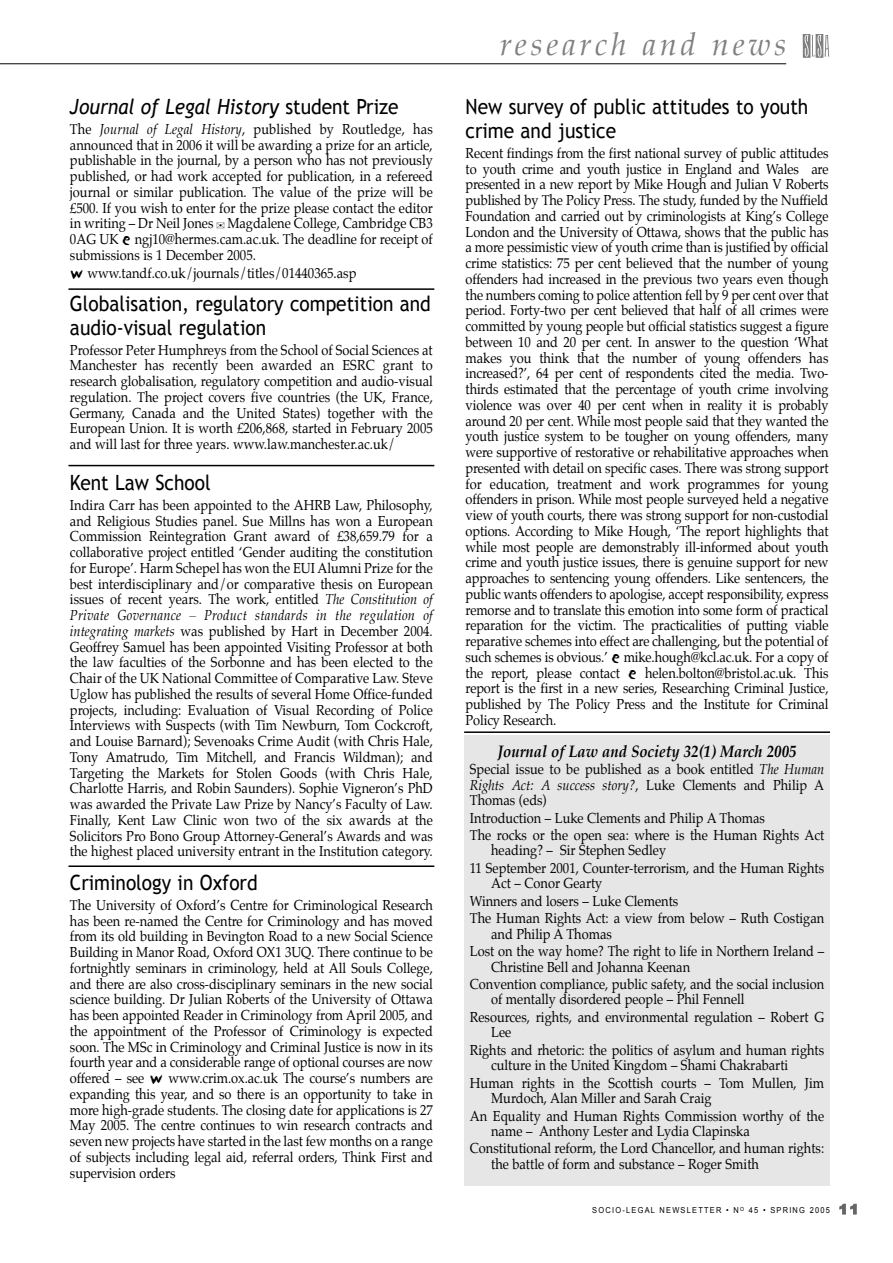
<style>
.page{position:relative;width:893px;height:1263px;background:#fff}
.page>*{position:absolute;margin:0;border:0;box-sizing:border-box;transform-origin:0 0}
.t1{font:italic 31.5px "Palatino";letter-spacing:.12em;color:#808080}
.t2{font:21px/24px "Trebuchet MS";color:#000;scale:.91 1}
.t3{font:italic 21px "Trebuchet MS";color:#000;scale:.91 1}
.t4{font:italic 700 16.5px "Palatino";color:#000;scale:.9 1}
.t5{font:14.25px/15.8px "Palatino";color:#000;scale:.9 1}
.t6{font:8.25px "Arial";letter-spacing:.165em;color:#000;scale:.9 1}
.s1{font-style:normal}
.s2{font-style:italic}
.s3{font-family:"Sand"}
.s4{font-weight:900;font-size:13.5px;color:#666}
</style>
<div class="page">
<img style="left:802px;top:34px;width:28px;height:24px">
<hr style="left:0;top:64px;width:786px;height:1px;background:#000">
<div style="left:464px;top:736px;width:366px;height:450px;background:#e6e6e6"></div>
<hr style="left:68px;top:866px;width:366px;height:1px;background:#000">
<hr style="left:68px;top:465px;width:366px;height:1px;background:#000">
<hr style="left:68px;top:288px;width:366px;height:2px;background:#000">
<hr style="left:464px;top:731px;width:366px;height:2px;background:#000">
<h2 class="t3" style="left:70px;top:94px;width:363px">Journal of Legal History <span class="s1">student Prize</span></h2>
<p class="t5" style="left:70px;top:122px;width:404px;text-align:justify">The <span class="s2">Journal of Legal History</span>, published by Routledge, has announced that in 2006 it will be awarding a prize for an article, publishable in the journal, by a person who has not previously published, or had work accepted for publication, in a refereed journal or similar publication. The value of the prize will be £500. If you wish to enter for the prize please contact the editor in writing – Dr Neil Jones ✉ Magdalene College, Cambridge CB3<br>0AG UK <span class="s3">E</span> ngj10@hermes.cam.ac.uk. The deadline for receipt of submissions is 1 December 2005.</p>
<p class="t5" style="left:70px;top:266px;width:320px"><span class="s3">W</span> www.tandf.co.uk/journals/titles/01440365.asp</p>
<h2 class="t2" style="left:70px;top:291px;width:398px">Globalisation, regulatory competition and audio-visual regulation</h2>
<p class="t5" style="left:70px;top:343px;width:405px;text-align:justify">Professor Peter Humphreys from the School of Social Sciences at Manchester has recently been awarded an ESRC grant to research globalisation, regulatory competition and audio-visual regulation. The project covers five countries (the UK, France, Germany, Canada and the United States) together with the European Union. It is worth £206,868, started in February 2005 and will last for three years. www.law.manchester.ac.uk/</p>
<h2 class="t2" style="left:70px;top:470px;width:156px">Kent Law School</h2>
<p class="t5" style="left:70px;top:498px;width:405px;text-align:justify">Indira Carr has been appointed to the AHRB Law, Philosophy, and Religious Studies panel. Sue Millns has won a European Commission Reintegration Grant award of £38,659.79 for a collaborative project entitled ‘Gender auditing the constitution for Europe’. Harm Schepel has won the EUI Alumni Prize for the best interdisciplinary and/or comparative thesis on European issues of recent years. The work, entitled <span class="s2">The Constitution of Private Governance – Product standards in the regulation of integrating markets</span> was published by Hart in December 2004.<br>Geoffrey Samuel has been appointed Visiting Professor at both the law faculties of the Sorbonne and has been elected to the Chair of the UK National Committee of Comparative Law. Steve Uglow has published the results of several Home Office-funded projects, including: Evaluation of Visual Recording of Police Interviews with Suspects (with Tim Newburn, Tom Cockcroft, and Louise Barnard); Sevenoaks Crime Audit (with Chris Hale, Tony Amatrudo, Tim Mitchell, and Francis Wildman); and Targeting the Markets for Stolen Goods (with Chris Hale, Charlotte Harris, and Robin Saunders). Sophie Vigneron’s PhD was awarded the Private Law Prize by Nancy’s Faculty of Law.<br>Finally, Kent Law Clinic won two of the six awards at the Solicitors Pro Bono Group Attorney-General’s Awards and was the highest placed university entrant in the Institution category.</p>
<h2 class="t2" style="left:70px;top:870px;width:208px">Criminology in Oxford</h2>
<p class="t5" style="left:70px;top:898px;width:405px;text-align:justify">The University of Oxford’s Centre for Criminological Research has been re-named the Centre for Criminology and has moved from its old building in Bevington Road to a new Social Science Building in Manor Road, Oxford OX1 3UQ. There continue to be fortnightly seminars in criminology, held at All Souls College, and there are also cross-disciplinary seminars in the new social science building. Dr Julian Roberts of the University of Ottawa has been appointed Reader in Criminology from April 2005, and the appointment of the Professor of Criminology is expected soon. The MSc in Criminology and Criminal Justice is now in its fourth year and a considerable range of optional courses are now offered – see <span class="s3">W</span> www.crim.ox.ac.uk The course’s numbers are expanding this year, and so there is an opportunity to take in more high-grade students. The closing date for applications is 27<br>May 2005. The centre continues to win research contracts and seven new projects have started in the last few months on a range of subjects including legal aid, referral orders, Think First and supervision orders</p>
<h1 class="t1" style="left:500px;top:29px;width:288px">research and news</h1>
<h2 class="t2" style="left:465px;top:94px;width:378px">New survey of public attitudes to youth crime and justice</h2>
<p class="t5" style="left:465px;top:146px;width:405px;text-align:justify">Recent findings from the first national survey of public attitudes to youth crime and youth justice in England and Wales are presented in a new report by Mike Hough and Julian V Roberts published by The Policy Press. The study, funded by the Nuffield Foundation and carried out by criminologists at King’s College London and the University of Ottawa, shows that the public has a more pessimistic view of youth crime than is justified by official crime statistics: 75 per cent believed that the number of young offenders had increased in the previous two years even though the numbers coming to police attention fell by 9 per cent over that period. Forty-two per cent believed that half of all crimes were committed by young people but official statistics suggest a figure between 10 and 20 per cent. In answer to the question ‘What makes you think that the number of young offenders has increased?’, 64 per cent of respondents cited the media. Two&shy;thirds estimated that the percentage of youth crime involving violence was over 40 per cent when in reality it is probably around 20 per cent. While most people said that they wanted the youth justice system to be tougher on young offenders, many were supportive of restorative or rehabilitative approaches when presented with detail on specific cases. There was strong support for education, treatment and work programmes for young offenders in prison. While most people surveyed held a negative view of youth courts, there was strong support for non-custodial options. According to Mike Hough, ‘The report highlights that while most people are demonstrably ill-informed about youth crime and youth justice issues, there is genuine support for new approaches to sentencing young offenders. Like sentencers, the public wants offenders to apologise, accept responsibility, express remorse and to translate this emotion into some form of practical reparation for the victim. The practicalities of putting viable reparative schemes into effect are challenging, but the potential of such schemes is obvious.’ <span class="s3">E</span> mike.hough@kcl.ac.uk. For a copy of the report, please contact <span class="s3">E</span> helen.bolton@bristol.ac.uk. This report is the first in a new series, Researching Criminal Justice, published by The Policy Press and the Institute for Criminal Policy Research.</p>
<p class="t4" style="left:497px;top:743px;width:334px">Journal of Law and Society 32(1) March 2005</p>
<p class="t5" style="left:470px;top:763px;width:395px;line-height:15.3px;text-align:justify">Special issue to be published as a book entitled <span class="s2">The Human Rights Act: A success story?</span>, Luke Clements and Philip A Thomas (eds)</p>
<p class="t5" style="left:470px;top:810px;width:395px;line-height:17.5px">Introduction – Luke Clements and Philip A Thomas<br>The rocks or the open sea: where is the Human Rights Act</p>
<p class="t5" style="left:470px;top:843px;width:395px;line-height:17.5px;text-indent:21px">heading? – Sir Stephen Sedley<br>11 September 2001, Counter-terrorism, and the Human Rights</p>
<p class="t5" style="left:470px;top:876px;width:395px;line-height:17.5px;text-indent:21px">Act – Conor Gearty<br>Winners and losers – Luke Clements<br>The Human Rights Act: a view from below – Ruth Costigan</p>
<p class="t5" style="left:470px;top:926px;width:395px;line-height:17.5px;text-indent:21px">and Philip A Thomas<br>Lost on the way home? The right to life in Northern Ireland –</p>
<p class="t5" style="left:470px;top:959px;width:395px;line-height:17.5px;text-indent:21px">Christine Bell and Johanna Keenan<br>Convention compliance, public safety, and the social inclusion</p>
<p class="t5" style="left:470px;top:992px;width:395px;line-height:17.5px;text-indent:21px">of mentally disordered people – Phil Fennell<br>Resources, rights, and environmental regulation – Robert G</p>
<p class="t5" style="left:470px;top:1025px;width:395px;line-height:17.5px;text-indent:21px">Lee<br>Rights and rhetoric: the politics of asylum and human rights</p>
<p class="t5" style="left:470px;top:1058px;width:395px;line-height:17.5px;text-indent:21px">culture in the United Kingdom – Shami Chakrabarti<br>Human rights in the Scottish courts – Tom Mullen, Jim</p>
<p class="t5" style="left:470px;top:1090px;width:395px;line-height:17.5px;text-indent:21px">Murdoch, Alan Miller and Sarah Craig<br>An Equality and Human Rights Commission worthy of the</p>
<p class="t5" style="left:470px;top:1123px;width:395px;line-height:17.5px;text-indent:21px">name – Anthony Lester and Lydia Clapinska<br>Constitutional reform, the Lord Chancellor, and human rights:</p>
<p class="t5" style="left:491px;top:1157px;width:299px">the battle of form and substance – Roger Smith</p>
<p class="t6" style="left:592px;top:1205px;width:297px">SOCIO-LEGAL NEWSLETTER • N<sup>O</sup> 45 • SPRING 2005 <span class="s4">11</span></p>
</div>
